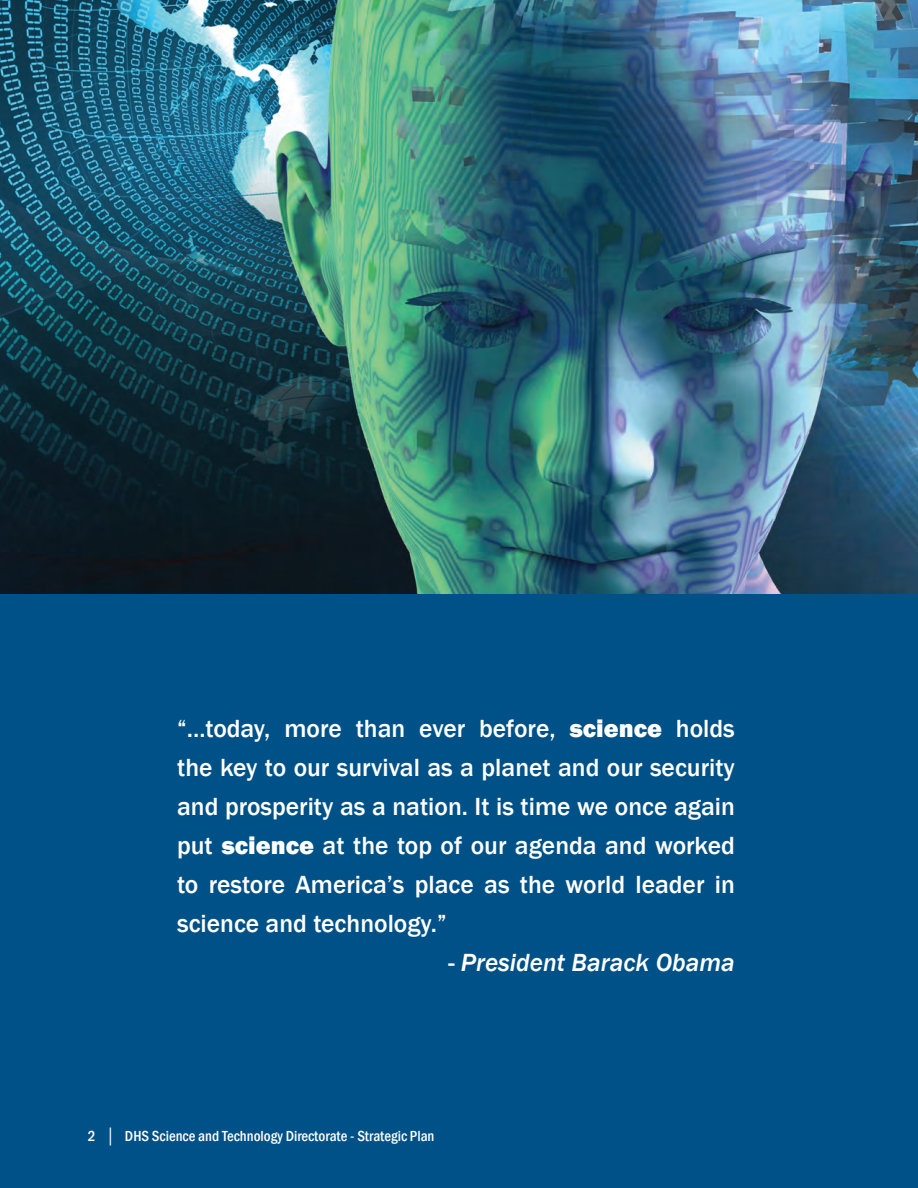
<style>
.page{position:relative;width:918px;height:1188px;background:#fff}
.page>*{position:absolute;margin:0;border:0;box-sizing:border-box;transform-origin:0 0}
.t1{font:500 25.5px/39px "Franklin Gothic";color:#fff;text-align:justify}
.t2{font:italic 500 25.5px "Franklin Gothic";color:#fff}
.t3{font:500 condensed 15px "Franklin Gothic";color:#fff}
.s1{font-weight:800}
.s2{font-style:normal}
.s3{font-family:"Minion Pro";font-weight:400;font-stretch:normal;font-size:18px}
</style>
<div class="page">
<div style="left:0;top:594px;width:918px;height:594px;background:#005187"></div>
<img style="left:0;top:0;width:918px;height:594px">
<p class="t1" style="left:177px;top:710px;width:559px">“…today, more than ever before, <span class="s1">science</span> holds the key to our survival as a planet and our security and prosperity as a nation. it is time we once again put <span class="s1">science</span> at the top of our agenda and worked to restore america’s place as the world leader in science and technology.”</p>
<p class="t2" style="left:448px;top:947px;width:288px"><span class="s2">-</span> President Barack Obama</p>
<p class="t3" style="left:88px;top:1126px;width:348px">2 <span class="s3">|</span> DHS Science and Technology Directorate - Strategic Plan</p>
</div>
